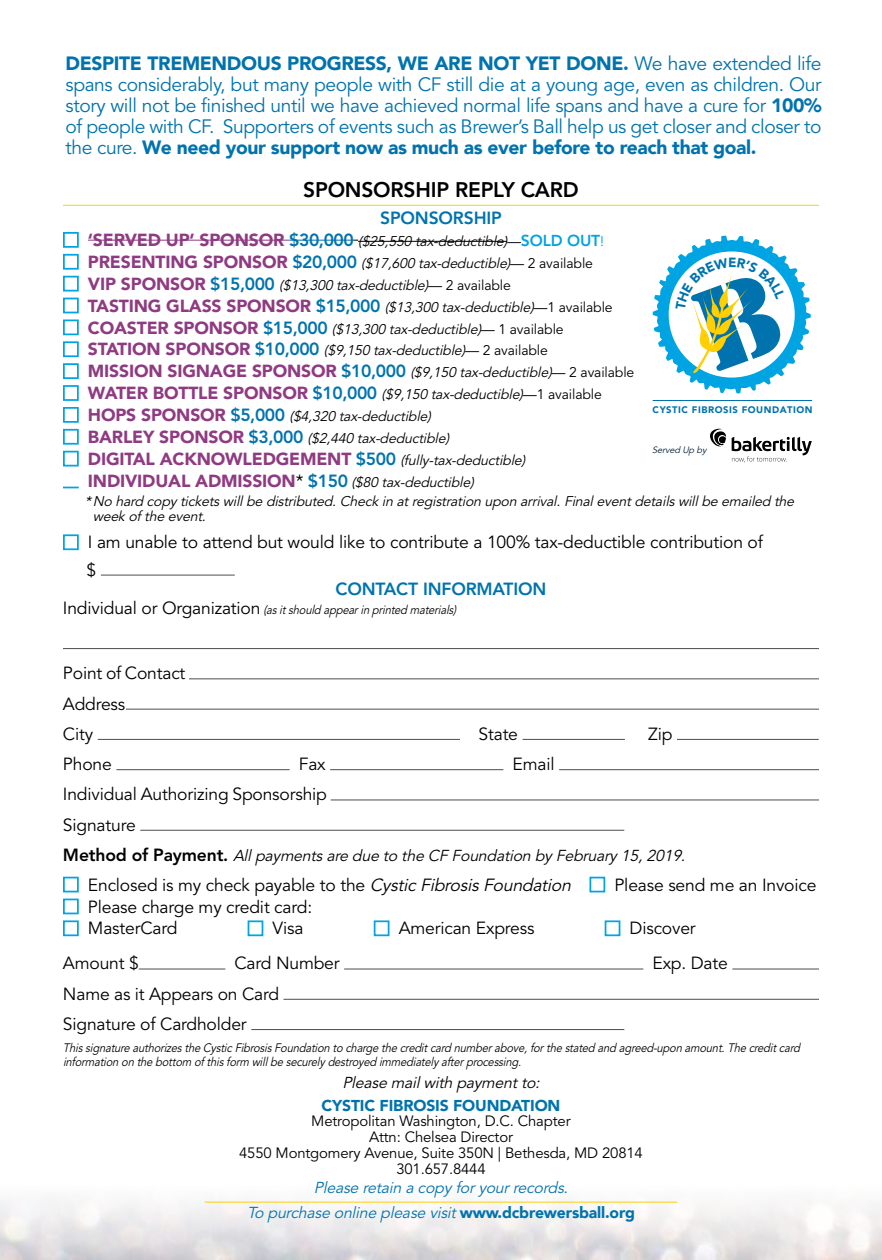
<style>
.page{position:relative;width:882px;height:1260px;background:#fff}
.page>*{position:absolute;margin:0;border:0;box-sizing:border-box;transform-origin:0 0}
.t1{font:800 21px "Avenir";letter-spacing:-.01em;color:#000}
.t2{font:19.25px/21px "Avenir";letter-spacing:-.02em;color:#0073ae;text-align:justify}
.t3{font:17.5px/30.3px "Avenir";letter-spacing:-.01em;color:#000}
.t4{font:900 17.5px/21.9px "Avenir";letter-spacing:-.01em;color:#8f3b82}
.t5{font:800 17.5px "Avenir";letter-spacing:-.01em;color:#0073ae}
.t6{font:italic 15.75px "Avenir";color:#000}
.t7{font:italic 15.75px/25.4px "Avenir";color:#0073ae;text-align:center}
.t8{font:900 15.75px "Avenir";letter-spacing:-.01em;color:#0073ae}
.t9{font:14.88px/15.8px "Avenir";letter-spacing:-.01em;color:#000;text-align:center}
.t10{font:italic 14px/21.9px "Avenir";color:#000}
.t11{font:italic 12.25px/14px "Avenir";letter-spacing:-.01em;color:#000;scale:.9 1}
.t12{font:900 9.45px "Avenir";letter-spacing:.055em;color:#0073ae}
.t13{font:italic 9.1px "Avenir";color:#002138}
.s1{font-weight:900}
.s2{font-weight:900;font-style:normal;font-size:17.5px;color:#8f3b82}
.s3{font-weight:800;font-style:normal;font-size:17.5px;color:#0073ae}
.s4{font-style:normal}
.s5{font-weight:800;font-style:normal;font-size:15.75px;color:#00a4e3}
.s6{font-style:normal;color:#00a4e3}
.s7{font-weight:800;color:#0073ae}
.s8{font-weight:400;font-style:italic;font-size:14px;color:#000}
.s9{font-weight:400;color:#000}
.s10{font-style:normal;font-size:17.5px}
.s11{font-weight:800;font-style:normal;font-size:17.5px}
.s12{font-style:italic}
.s13{font-weight:900;font-style:normal}
</style>
<div class="page">
<hr style="left:63px;top:205px;width:756px;height:1px;background:#ffcf01">
<hr style="left:205px;top:1202px;width:472px;height:1px;background:#ffcf01">
<div style="left:63px;top:232px;width:16px;height:16px;background:#fff;border:2px solid #00a4e3"></div>
<hr style="left:88px;top:240px;width:201px;height:1px;background:#8f3b82">
<hr style="left:289px;top:240px;width:64px;height:1px;background:#0073ae">
<hr style="left:358px;top:241px;width:149px;height:1px;background:#000">
<div style="left:63px;top:254px;width:16px;height:16px;background:#fff;border:2px solid #00a4e3"></div>
<div style="left:63px;top:276px;width:16px;height:16px;background:#fff;border:2px solid #00a4e3"></div>
<div style="left:63px;top:298px;width:16px;height:15px;background:#fff;border:2px solid #00a4e3"></div>
<div style="left:63px;top:320px;width:16px;height:15px;background:#fff;border:2px solid #00a4e3"></div>
<div style="left:63px;top:341px;width:16px;height:16px;background:#fff;border:2px solid #00a4e3"></div>
<div style="left:63px;top:363px;width:16px;height:16px;background:#fff;border:2px solid #00a4e3"></div>
<div style="left:63px;top:385px;width:16px;height:16px;background:#fff;border:2px solid #00a4e3"></div>
<div style="left:63px;top:407px;width:16px;height:16px;background:#fff;border:2px solid #00a4e3"></div>
<div style="left:63px;top:429px;width:16px;height:16px;background:#fff;border:2px solid #00a4e3"></div>
<div style="left:63px;top:451px;width:16px;height:16px;background:#fff;border:2px solid #00a4e3"></div>
<svg style="left:63px;top:487px;width:16px;height:1px"></svg>
<div style="left:63px;top:534px;width:16px;height:16px;background:#fff;border:2px solid #00a4e3"></div>
<hr style="left:101px;top:575px;width:134px;height:1px;background:#4d4d4f">
<hr style="left:63px;top:648px;width:756px;height:1px;background:#4d4d4f">
<hr style="left:189px;top:678px;width:630px;height:1px;background:#4d4d4f">
<hr style="left:126px;top:709px;width:693px;height:1px;background:#4d4d4f">
<hr style="left:98px;top:739px;width:362px;height:1px;background:#4d4d4f">
<hr style="left:523px;top:739px;width:102px;height:1px;background:#4d4d4f">
<hr style="left:677px;top:739px;width:142px;height:1px;background:#4d4d4f">
<hr style="left:116px;top:769px;width:174px;height:1px;background:#4d4d4f">
<hr style="left:330px;top:769px;width:173px;height:1px;background:#4d4d4f">
<hr style="left:559px;top:769px;width:260px;height:1px;background:#4d4d4f">
<hr style="left:331px;top:800px;width:488px;height:1px;background:#4d4d4f">
<hr style="left:140px;top:830px;width:484px;height:1px;background:#4d4d4f">
<div style="left:63px;top:877px;width:16px;height:15px;background:#fff;border:2px solid #00a4e3"></div>
<div style="left:589px;top:877px;width:16px;height:15px;background:#fff;border:2px solid #00a4e3"></div>
<div style="left:63px;top:899px;width:16px;height:15px;background:#fff;border:2px solid #00a4e3"></div>
<div style="left:63px;top:920px;width:16px;height:16px;background:#fff;border:2px solid #00a4e3"></div>
<div style="left:248px;top:920px;width:15px;height:16px;background:#fff;border:2px solid #00a4e3"></div>
<div style="left:374px;top:920px;width:15px;height:16px;background:#fff;border:2px solid #00a4e3"></div>
<div style="left:605px;top:920px;width:15px;height:16px;background:#fff;border:2px solid #00a4e3"></div>
<hr style="left:139px;top:969px;width:86px;height:1px;background:#4d4d4f">
<hr style="left:344px;top:969px;width:299px;height:1px;background:#4d4d4f">
<hr style="left:732px;top:969px;width:87px;height:1px;background:#4d4d4f">
<hr style="left:284px;top:999px;width:535px;height:1px;background:#4d4d4f">
<hr style="left:251px;top:1029px;width:373px;height:1px;background:#4d4d4f">
<svg style="left:732px;top:437px;width:80px;height:26px"></svg>
<svg style="left:710px;top:429px;width:16px;height:17px"></svg>
<hr style="left:653px;top:400px;width:159px;height:1px;background:#0073ae">
<svg style="left:653px;top:236px;width:158px;height:157px"></svg>
<p class="t2" style="left:66px;top:53px;width:758px"><span class="s1">DESPITE TREMENDOUS PROGRESS, WE ARE NOT YET DONE.</span> We have extended life spans considerably, but many people with CF still die at a young age, even as children. Our story will not be finished until we have achieved normal life spans and have a cure for <span class="s1">100% </span>of people with CF. Supporters of events such as Brewer’s Ball help us get closer and closer to the cure. <span class="s1">We need your support now as much as ever before to reach that goal.</span></p>
<h1 class="t1" style="left:303px;top:177px;width:277px">SPONSORSHIP REPLY CARD</h1>
<p class="t5" style="left:380px;top:208px;width:123px">SPONSORSHIP</p>
<p class="t10" style="left:88px;top:231px;width:548px"><span class="s2">‘SERVED UP’ SPONSOR</span> <span class="s3">$30,000</span> ($25,550 tax-deductible)<span class="s4">—</span><span class="s5">SOLD OUT</span><span class="s6">!<br></span><span class="s2">PRESENTING SPONSOR</span> <span class="s3">$20,000</span> ($17,600 tax-deductible)<span class="s4">— 2 available<br></span><span class="s2">VIP SPONSOR</span> <span class="s3">$15,000</span> ($13,300 tax-deductible)<span class="s4">— 2 available<br></span><span class="s2">TASTING GLASS SPONSOR</span> <span class="s3">$15,000</span> ($13,300 tax-deductible)<span class="s4">—1 available </span><span class="s2">COASTER SPONSOR</span> <span class="s3">$15,000</span> ($13,300 tax-deductible)<span class="s4">— 1 available </span><span class="s2">STATION SPONSOR</span> <span class="s3">$10,000</span> ($9,150 tax-deductible)<span class="s4">— 2 available<br></span><span class="s2">MISSION SIGNAGE SPONSOR</span> <span class="s3">$10,000</span> ($9,150 tax-deductible)<span class="s4">— 2 available </span><span class="s2">WATER BOTTLE SPONSOR</span> <span class="s3">$10,000</span> ($9,150 tax-deductible)<span class="s4">—1 available<br></span><span class="s2">H O PS S P O N S O R</span> <span class="s3">$ 5 , 0 0 0</span> ($4,320 tax-deductible)<br><span class="s2">BA R L EY S P O N S O R</span> <span class="s3">$ 3 , 0 0 0</span> ($2,440 tax-deductible)</p>
<p class="t4" style="left:88px;top:447px;width:442px">DIGITAL ACKNOWLEDGEMENT <span class="s7">$500</span> <span class="s8">(fully-tax-deductible)<br></span>INDIVIDUAL ADMISSION<span class="s9">*</span> <span class="s7">$150</span> <span class="s8">($80 tax-deductible)</span></p>
<p class="t10" style="left:93px;top:493px;width:706px;line-height:15.8px;text-indent:-8px">*No hard copyticketswillbe distributed.Checkin atregistration upon arrival.Finaleventdetailswillbe emailed the weekof the event.</p>
<p class="t3" style="left:87px;top:529px;width:678px;line-height:27.1px">I am unable to attend but would like to contribute a 100% tax-deductible contribution of $</p>
<p class="t5" style="left:336px;top:578px;width:212px">CONTACT INFORMATION</p>
<p class="t11" style="left:63px;top:603px;width:442px"><span class="s10">I n d i v i d u a l o r O rg a n i z a t i o n</span> (asitshould appearinprinted materials)</p>
<p class="t12" style="left:653px;top:404px;width:162px">CYSTIC FIBROSIS FOUNDATION</p>
<p class="t13" style="left:652px;top:445px;width:58px">Served Up by</p>
<p class="t3" style="left:63px;top:659px;width:124px">Point of Contact<br>Address<br>City</p>
<p class="t3" style="left:479px;top:719px;width:41px">State</p>
<p class="t3" style="left:648px;top:719px;width:26px">Zip</p>
<p class="t3" style="left:63px;top:749px;width:50px">Phone</p>
<p class="t3" style="left:299px;top:749px;width:28px">Fax</p>
<p class="t3" style="left:513px;top:749px;width:44px">Email</p>
<p class="t3" style="left:63px;top:780px;width:265px">Individual Authorizing Sponsorship<br>Signature</p>
<p class="t6" style="left:63px;top:846px;width:628px"><span class="s11">M e t h o d o f P a y m e n t .</span> Allpaymentsare due to the CF Foundation byFebruary15,2019.</p>
<p class="t3" style="left:88px;top:870px;width:489px">Enclosed is my check payable to the <span class="s12">CysticFibrosisFoundation</span></p>
<p class="t3" style="left:614px;top:870px;width:204px">Please send me an Invoice</p>
<p class="t3" style="left:88px;top:896px;width:226px;line-height:21.9px">Please charge my credit card:<br>MasterCard</p>
<p class="t3" style="left:273px;top:914px;width:33px">Visa</p>
<p class="t3" style="left:399px;top:914px;width:137px">American Express</p>
<p class="t3" style="left:630px;top:914px;width:68px">Discover</p>
<p class="t3" style="left:63px;top:949px;width:77px">Amount $</p>
<p class="t3" style="left:234px;top:949px;width:107px">Card Number</p>
<p class="t3" style="left:653px;top:949px;width:77px">Exp. Date</p>
<p class="t3" style="left:63px;top:979px;width:218px">Name as it Appears on Card<br>Signature of Cardholder</p>
<p class="t11" style="left:63px;top:1041px;width:824px">ThissignatureauthorizestheCysticFibrosisFoundationto chargethecreditcard numberabove,forthestated and agreed-uponamount.Thecreditcard informationonthebottom of thisform willbesecurelydestroyed immediatelyafterprocessing.</p>
<p class="t6" style="left:342px;top:1074px;width:203px">Please mailwith paymentto:</p>
<p class="t8" style="left:322px;top:1092px;width:240px">CYSTIC FIBROSIS FOUNDATION</p>
<p class="t9" style="left:239px;top:1114px;width:405px">Metropolitan Washington, D.C. Chapter<br>Attn: Chelsea Director<br>4550 Montgomery Avenue, Suite 350N | Bethesda, MD 20814<br>301.657.8444</p>
<p class="t7" style="left:247px;top:1175px;width:389px">Please retain a copyforyourrecords.<br>To purchase online please visit <span class="s13">www. d c b rewe rs b a l l . o rg</span></p>
</div>
